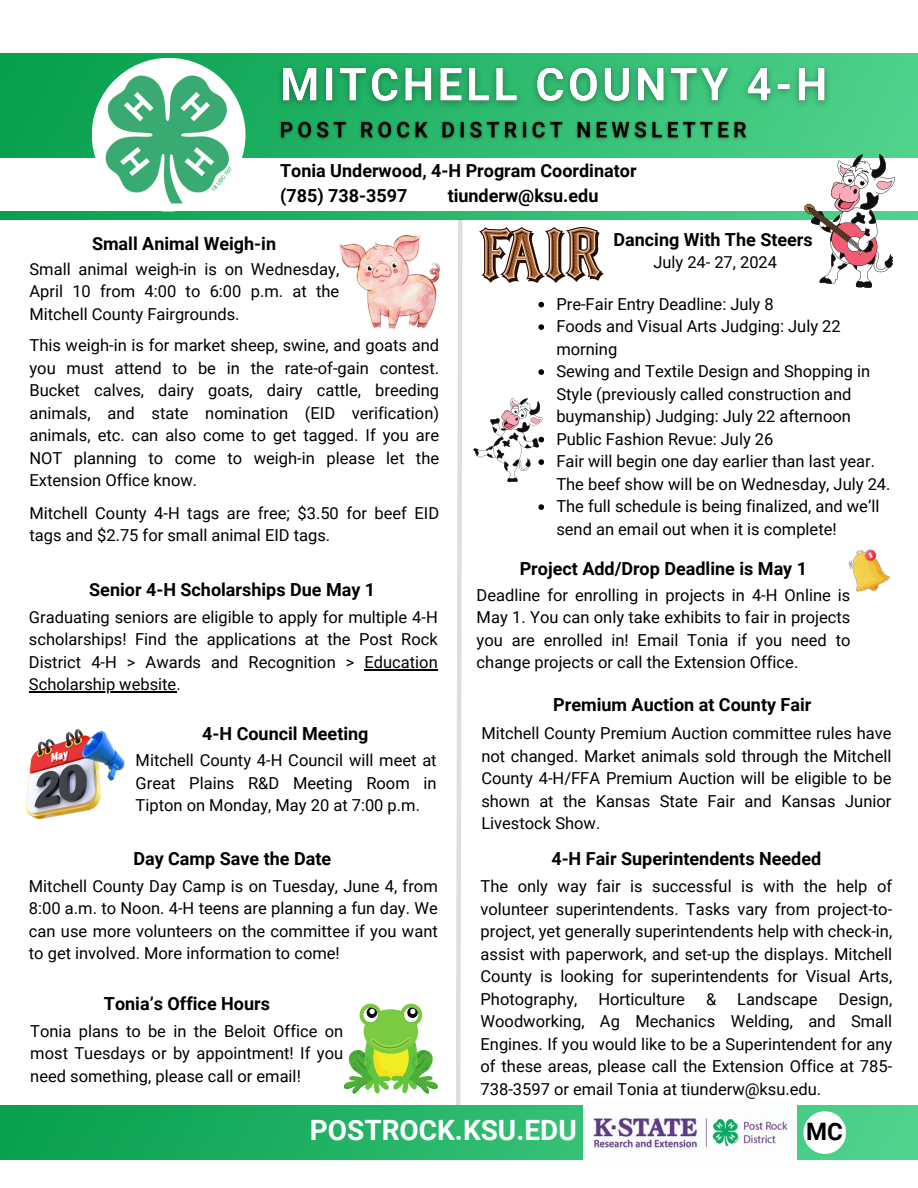
<style>
.page{position:relative;width:918px;height:1188px;background:#fff}
.page>*{position:absolute;margin:0;border:0;box-sizing:border-box;transform-origin:0 0}
.t1{font:700 28.05px "Roboto";color:#fff}
.t2{font:700 24px "Roboto";color:#000}
.t3{font:700 18px/24.8px "Roboto";color:#000}
.t4{font:16.5px/22.5px "Roboto";color:#000;text-align:justify}
</style>
<div class="page">
<img style="left:0;top:54px;width:918px;height:103px">
<img style="left:0;top:212px;width:918px;height:7px">
<div style="left:92px;top:58px;width:154px;height:154px;background:#fff;border-radius:50%"></div>
<img style="left:97px;top:68px;width:144px;height:144px;border-radius:50%">
<svg style="left:456px;top:216px;width:7px;height:890px"></svg>
<img style="left:0;top:1106px;width:918px;height:54px">
<img style="left:584px;top:1106px;width:212px;height:54px">
<div style="left:803px;top:1111px;width:43px;height:43px;background:#fff;border-radius:50%"></div>
<img style="left:848px;top:549px;width:42px;height:43px">
<svg style="left:801px;top:153px;width:95px;height:135px"></svg>
<img style="left:340px;top:235px;width:99px;height:94px">
<div style="left:364px;top:1009px;width:54px;height:45px;background:#7acb42;border-radius:50%"></div>
<div style="left:360px;top:1004px;width:22px;height:22px;background:#7acb42;border-radius:50%"></div>
<svg style="left:363px;top:1007px;width:16px;height:16px"></svg>
<svg style="left:363px;top:1008px;width:15px;height:14px"></svg>
<svg style="left:367px;top:1008px;width:10px;height:10px"></svg>
<div style="left:400px;top:1004px;width:22px;height:22px;background:#7acb42;border-radius:50%"></div>
<svg style="left:403px;top:1007px;width:16px;height:16px"></svg>
<div style="left:404px;top:1008px;width:14px;height:14px;background:#fff;border-radius:50%"></div>
<svg style="left:407px;top:1008px;width:11px;height:10px"></svg>
<svg style="left:343px;top:1037px;width:95px;height:57px"></svg>
<img style="left:513px;top:227px;width:91px;height:55px">
<img style="left:479px;top:227px;width:34px;height:55px">
<img style="left:27px;top:729px;width:98px;height:89px">
<img style="left:271px;top:58px;width:566px;height:58px">
<img style="left:275px;top:116px;width:478px;height:29px">
<hr style="left:365px;top:669px;width:73px;height:1px;background:#000">
<hr style="left:29px;top:692px;width:147px;height:1px;background:#000">
<svg style="left:538px;top:302px;width:6px;height:5px"></svg>
<svg style="left:538px;top:324px;width:6px;height:6px"></svg>
<svg style="left:538px;top:369px;width:6px;height:6px"></svg>
<svg style="left:473px;top:398px;width:71px;height:85px"></svg>
<svg style="left:538px;top:504px;width:6px;height:6px"></svg>
<p class="t3" style="left:280px;top:159px;width:358px">Tonia Underwood, 4-H Program Coordinator (785) 738-3597</p>
<p class="t3" style="left:448px;top:184px;width:152px">tiunderw@ksu.edu</p>
<p class="t3" style="left:92px;top:231px;width:186px">Small Animal Weigh-in</p>
<p class="t4" style="left:30px;top:258px;width:311px">Small animal weigh-in is on Wednesday, April 10 from 4:00 to 6:00 p.m. at the Mitchell County Fairgrounds.</p>
<p class="t4" style="left:29px;top:334px;width:411px">This weigh-in is for market sheep, swine, and goats and you must attend to be in the rate-of-gain contest.<br>Bucket calves, dairy goats, dairy cattle, breeding animals, and state nomination (EID verification) animals, etc. can also come to get tagged. If you are NOT planning to come to weigh-in please let the Extension Office know.</p>
<p class="t4" style="left:29px;top:502px;width:411px">Mitchell County 4-H tags are free; $3.50 for beef EID tags and $2.75 for small animal EID tags.</p>
<p class="t3" style="left:89px;top:577px;width:288px">Senior 4-H Scholarships Due May 1</p>
<p class="t4" style="left:29px;top:606px;width:410px">Graduating seniors are eligible to apply for multiple 4-H scholarships! Find the applications at the Post Rock District 4-H &gt; Awards and Recognition &gt; Education Scholarship website.</p>
<p class="t3" style="left:202px;top:722px;width:168px">4-H Council Meeting</p>
<p class="t4" style="left:136px;top:750px;width:303px">Mitchell County 4-H Council will meet at Great Plains R&amp;D Meeting Room in Tipton on Monday, May 20 at 7:00 p.m.</p>
<p class="t3" style="left:133px;top:846px;width:199px">Day Camp Save the Date</p>
<p class="t4" style="left:29px;top:875px;width:410px">Mitchell County Day Camp is on Tuesday, June 4, from 8:00 a.m. to Noon. 4-H teens are planning a fun day. We can use more volunteers on the committee if you want to get involved. More information to come!</p>
<p class="t3" style="left:104px;top:991px;width:168px">Tonia’s Office Hours</p>
<p class="t4" style="left:30px;top:1020px;width:314px">Tonia plans to be in the Beloit Office on most Tuesdays or by appointment! If you need something, please call or email!</p>
<p class="t3" style="left:613px;top:227px;width:201px">Dancing With The Steers</p>
<p class="t4" style="left:653px;top:251px;width:125px">July 24- 27, 2024</p>
<p class="t4" style="left:556px;top:293px;width:336px;text-align:left">Pre-Fair Entry Deadline: July 8<br>Foods and Visual Arts Judging: July 22 morning<br>Sewing and Textile Design and Shopping in Style (previously called construction and buymanship) Judging: July 22 afternoon Public Fashion Revue: July 26<br>Fair will begin one day earlier than last year.<br>The beef show will be on Wednesday, July 24.<br>The full schedule is being finalized, and we’ll send an email out when it is complete!</p>
<p class="t3" style="left:520px;top:556px;width:289px">Project Add/Drop Deadline is May 1</p>
<p class="t4" style="left:477px;top:584px;width:375px">Deadline for enrolling in projects in 4-H Online is May 1. You can only take exhibits to fair in projects you are enrolled in! Email Tonia if you need to change projects or call the Extension Office.</p>
<p class="t3" style="left:553px;top:693px;width:260px">Premium Auction at County Fair</p>
<p class="t4" style="left:481px;top:722px;width:412px">Mitchell County Premium Auction committee rules have not changed. Market animals sold through the Mitchell County 4-H/FFA Premium Auction will be eligible to be shown at the Kansas State Fair and Kansas Junior Livestock Show.</p>
<p class="t3" style="left:551px;top:847px;width:271px">4-H Fair Superintendents Needed</p>
<p class="t4" style="left:481px;top:875px;width:413px">The only way fair is successful is with the help of volunteer superintendents. Tasks vary from project-to&shy;project, yet generally superintendents help with check-in, assist with paperwork, and set-up the displays. Mitchell County is looking for superintendents for Visual Arts, Photography,</p>
<p class="t4" style="left:598px;top:988px;width:88px">Horticulture</p>
<p class="t4" style="left:706px;top:988px;width:12px">&amp;</p>
<p class="t4" style="left:737px;top:988px;width:82px">Landscape</p>
<p class="t4" style="left:481px;top:988px;width:413px;text-indent:358px">Design, Woodworking, Ag Mechanics Welding, and Small Engines. If you would like to be a Superintendent for any of these areas, please call the Extension Office at 785- 738-3597 or email Tonia at tiunderw@ksu.edu.</p>
<h1 class="t1" style="left:310px;top:1114px;width:268px">POSTROCK.KSU.EDU</h1>
<h2 class="t2" style="left:806px;top:1118px;width:38px">MC</h2>
</div>
